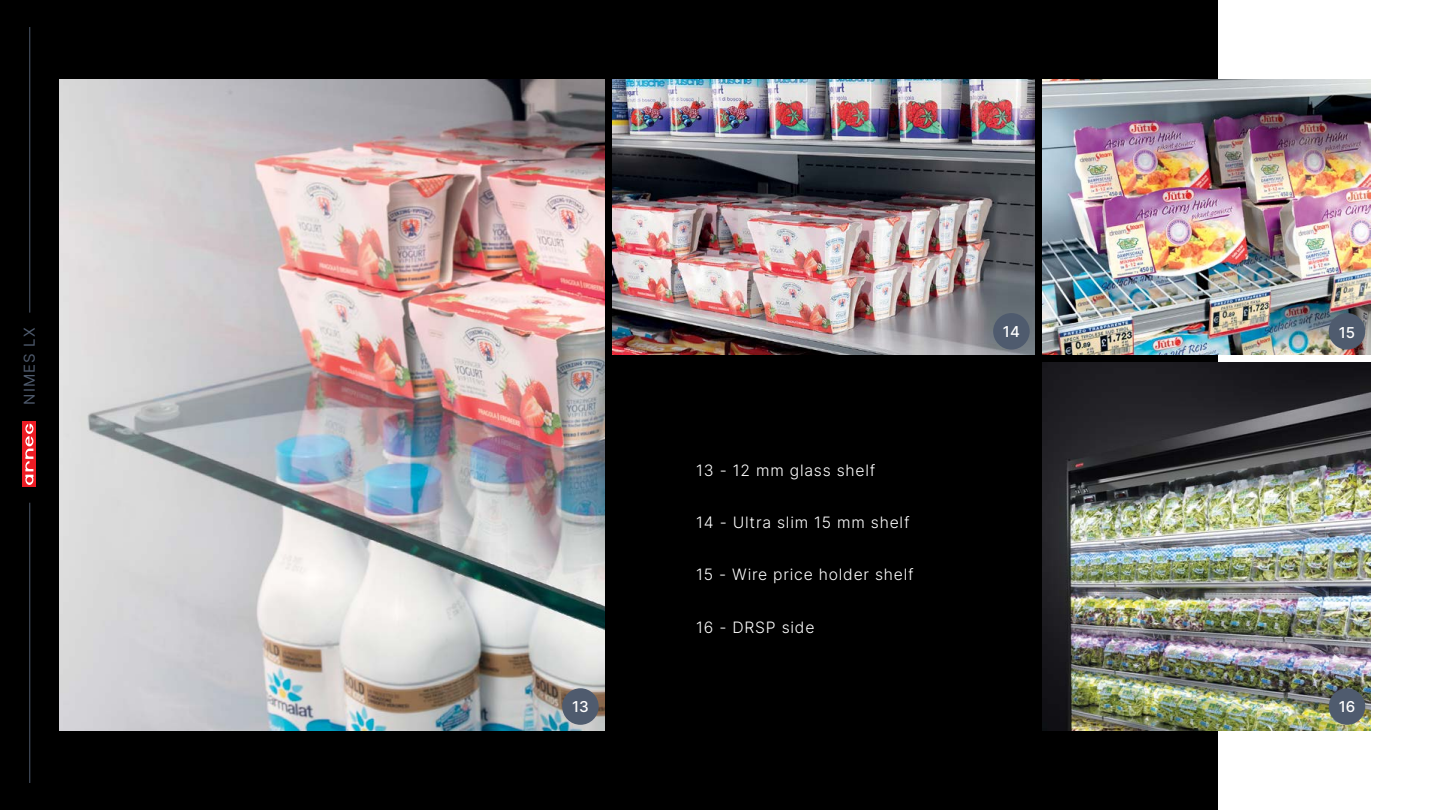
<style>
.page{position:relative;width:1440px;height:810px;background:#fff}
.page>*{position:absolute;margin:0;border:0;box-sizing:border-box;transform-origin:0 0}
.t1{font:300 15.67px "Inter";letter-spacing:.05em;color:#fff}
.t2{font:500 15px "Inter";color:#fff}
.t3{font:15px "Inter";letter-spacing:.075em;color:#4f5b6e}
</style>
<div class="page">
<div style="left:0;top:0;width:1217px;height:810px;background:#000"></div>
<img style="left:59px;top:80px;width:545px;height:650px">
<img style="left:1043px;top:80px;width:328px;height:275px">
<hr style="left:29px;top:27px;width:1px;height:286px;background:#4f5b6e">
<hr style="left:29px;top:503px;width:1px;height:280px;background:#4f5b6e">
<div style="left:23px;top:421px;width:13px;height:66px;background:#ed1c24"></div>
<svg style="left:25px;top:424px;width:8px;height:61px"></svg>
<div style="left:562px;top:688px;width:37px;height:37px;background:#4f5b6e;border-radius:50%"></div>
<img style="left:1043px;top:363px;width:328px;height:367px">
<div style="left:1329px;top:688px;width:36px;height:37px;background:#4f5b6e;border-radius:50%"></div>
<img style="left:612px;top:80px;width:423px;height:275px">
<div style="left:993px;top:313px;width:37px;height:37px;background:#4f5b6e;border-radius:50%"></div>
<div style="left:1329px;top:313px;width:36px;height:37px;background:#4f5b6e;border-radius:50%"></div>
<p class="t3" style="left:18px;top:405px;width:79px;rotate:-90deg">NIMES LX</p>
<p class="t1" style="left:696px;top:459px;width:181px">13 - 12 mm glass shelf</p>
<p class="t1" style="left:696px;top:511px;width:215px">14 - Ultra slim 15 mm shelf</p>
<p class="t1" style="left:696px;top:563px;width:219px">15 - Wire price holder shelf</p>
<p class="t1" style="left:696px;top:615px;width:120px">16 - DRSP side</p>
<p class="t2" style="left:1003px;top:321px;width:18px">14</p>
<p class="t2" style="left:1339px;top:321px;width:18px">15</p>
<p class="t2" style="left:572px;top:696px;width:18px">13</p>
<p class="t2" style="left:1339px;top:695px;width:18px">16</p>
</div>
